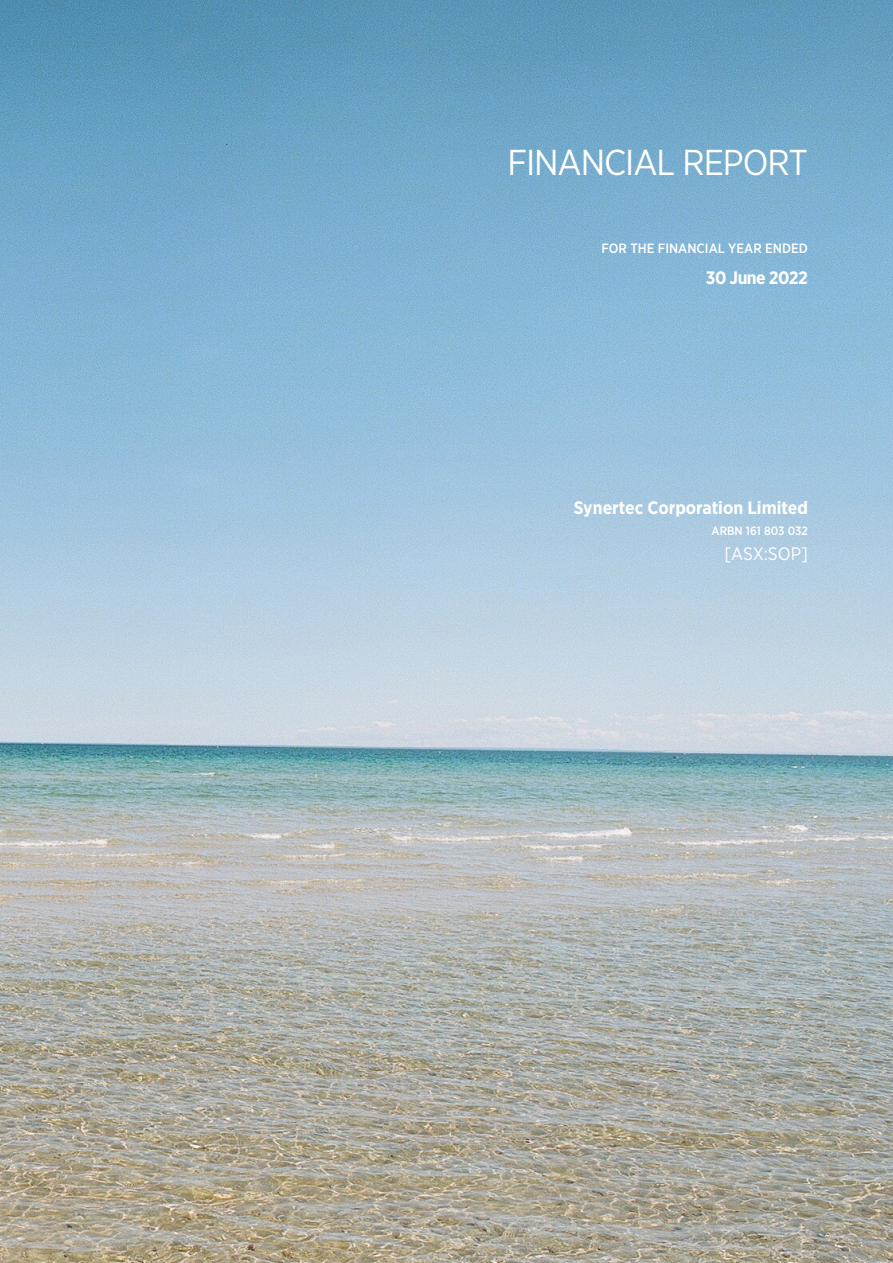
<style>
.page{position:relative;width:893px;height:1263px;background:#fff}
.page>*{position:absolute;margin:0;border:0;box-sizing:border-box;transform-origin:0 0}
.t1{font:36px "Gotham Narrow";letter-spacing:-.03em;color:#fff}
.t2{font:700 18px "Gotham Narrow";color:#fff}
.t3{font:700 18px "Gotham Narrow";letter-spacing:-.03em;color:#fff}
.t4{font:18px "Gotham Narrow";letter-spacing:-.005em;color:#fff}
.t5{font:500 13.5px "Gotham Narrow";color:#fff}
.t6{font:500 12px "Gotham Narrow";color:#fff}
</style>
<div class="page">
<img style="left:0;top:0;width:893px;height:1263px">
<p class="t1" style="left:507px;top:140px;width:302px">FINANCIAL REPORT</p>
<p class="t5" style="left:601px;top:239px;width:208px">FOR THE FINANCIAL YEAR ENDED</p>
<p class="t3" style="left:706px;top:266px;width:104px">30 June 2022</p>
<p class="t2" style="left:574px;top:496px;width:236px">Synertec Corporation Limited</p>
<p class="t6" style="left:712px;top:523px;width:98px">ARBN 161 803 032</p>
<p class="t4" style="left:724px;top:543px;width:85px">[ASX:SOP]</p>
</div>
